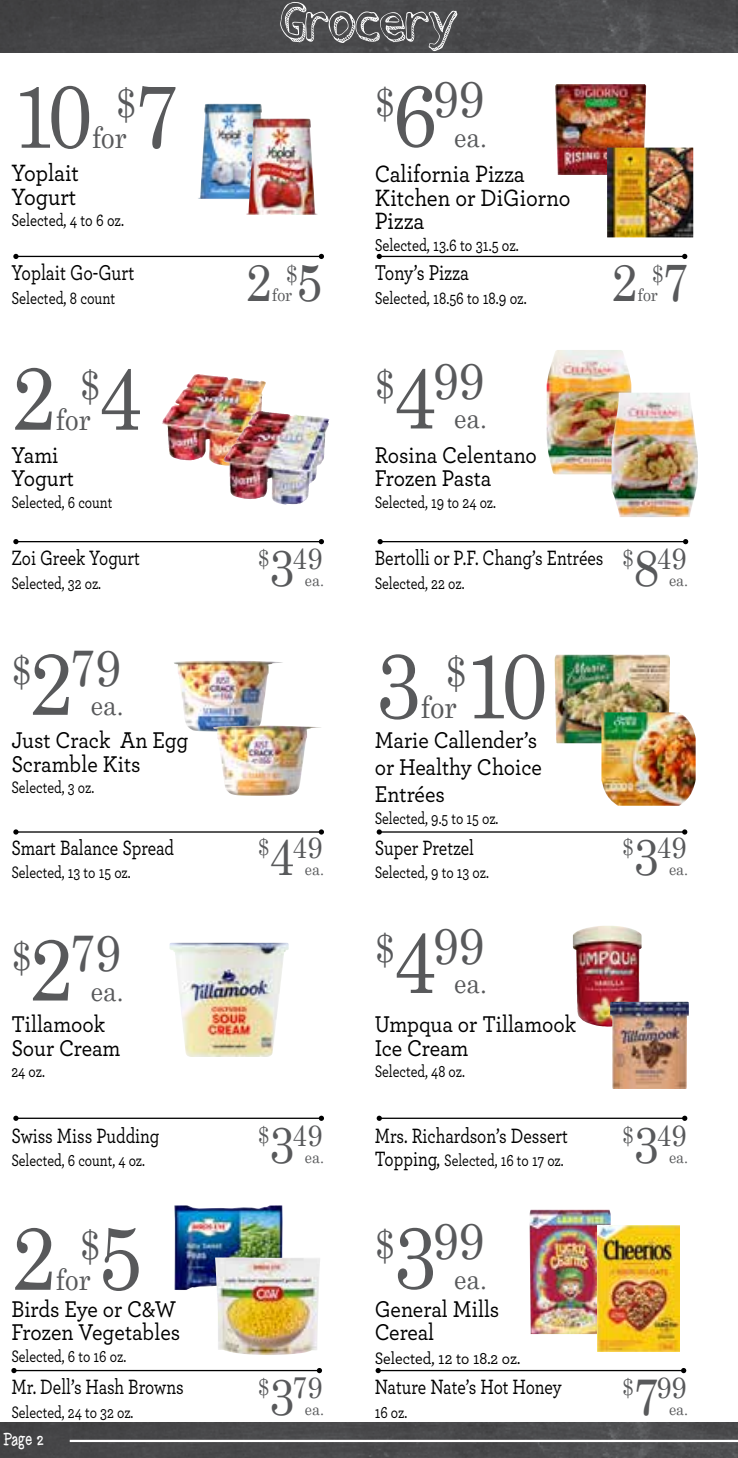
<style>
.page{position:relative;width:738px;height:1458px;background:#fff}
.page>*{position:absolute;margin:0;border:0;box-sizing:border-box;transform-origin:0 0}
.t1{font:92.7px "Century";color:#58595b;scale:.9 1}
.t2{font:89.77px "Century";color:#58595b;scale:.9 1}
.t3{font:58.5px "Stroke Dimension";color:#fff}
.t4{font:52.43px "Century";color:#58595b;scale:.9 1}
.t5{font:51.3px "Century";color:#58595b;scale:.9 1}
.t6{font:40.73px "Century";color:#58595b;scale:.9 1}
.t7{font:30.82px "Century";color:#58595b;scale:.9 1}
.t8{font:29.93px "Century";color:#58595b;scale:.9 1}
.t9{font:27.45px "Century";color:#58595b;scale:.9 1}
.t10{font:500 24.75px/23.4px "Archer";color:#000;scale:.9 1}
.t11{font:500 23.85px/23.4px "Archer";color:#000;scale:.9 1}
.t12{font:23.85px "Century";color:#58595b;scale:.9 1}
.t13{font:500 22.5px "Archer";color:#000;scale:.8 1}
.t14{font:500 21.82px "Archer";color:#000;scale:.8 1}
.t15{font:500 18px "Archer";color:#000;scale:.8 1}
.t16{font:18px "Just Playin";color:#fff;scale:.8 1}
.t17{font:17.55px "Century";color:#58595b;scale:.9 1}
.t18{font:500 17.32px "Archer";color:#000;scale:.8 1}
.t19{font:500 17.32px "Archer";color:#000;scale:.9 1}
.t20{font:15.97px "Century";color:#58595b;scale:.9 1}
.s1{font-size:89.77px}
.s2{font-size:39.82px}
.s3{font-size:87.98px}
.s4{font-size:52.43px}
.s5{font-size:23.4px}
.s6{font-size:51.3px}
.s7{font-size:21.82px}
</style>
<div class="page">
<img style="left:0;top:1422px;width:737px;height:36px">
<hr style="left:70px;top:1440px;width:667px;height:2px;background:#fff">
<img style="left:0;top:0;width:737px;height:53px">
<hr style="left:16px;top:256px;width:305px;height:1px;background:#000">
<svg style="left:13px;top:254px;width:6px;height:5px"></svg>
<svg style="left:318px;top:254px;width:6px;height:5px"></svg>
<hr style="left:378px;top:1370px;width:305px;height:1px;background:#000">
<svg style="left:375px;top:1368px;width:5px;height:5px"></svg>
<svg style="left:680px;top:1368px;width:5px;height:5px"></svg>
<hr style="left:379px;top:256px;width:305px;height:1px;background:#000">
<svg style="left:376px;top:254px;width:5px;height:5px"></svg>
<svg style="left:681px;top:254px;width:6px;height:5px"></svg>
<hr style="left:16px;top:541px;width:305px;height:1px;background:#000">
<svg style="left:13px;top:539px;width:6px;height:5px"></svg>
<svg style="left:318px;top:539px;width:6px;height:5px"></svg>
<hr style="left:380px;top:541px;width:305px;height:1px;background:#000">
<svg style="left:377px;top:539px;width:5px;height:5px"></svg>
<svg style="left:682px;top:539px;width:5px;height:5px"></svg>
<hr style="left:16px;top:831px;width:305px;height:2px;background:#000">
<svg style="left:13px;top:829px;width:6px;height:6px"></svg>
<svg style="left:318px;top:829px;width:6px;height:6px"></svg>
<hr style="left:379px;top:831px;width:305px;height:2px;background:#000">
<svg style="left:376px;top:829px;width:5px;height:6px"></svg>
<svg style="left:681px;top:829px;width:6px;height:6px"></svg>
<hr style="left:379px;top:1118px;width:305px;height:1px;background:#000">
<svg style="left:376px;top:1116px;width:5px;height:5px"></svg>
<svg style="left:681px;top:1116px;width:6px;height:5px"></svg>
<hr style="left:16px;top:1118px;width:305px;height:1px;background:#000">
<svg style="left:13px;top:1116px;width:6px;height:5px"></svg>
<svg style="left:318px;top:1116px;width:6px;height:5px"></svg>
<hr style="left:14px;top:1370px;width:305px;height:1px;background:#000">
<svg style="left:11px;top:1368px;width:6px;height:5px"></svg>
<svg style="left:316px;top:1368px;width:6px;height:5px"></svg>
<img style="left:198px;top:104px;width:70px;height:95px">
<img style="left:246px;top:119px;width:71px;height:96px">
<img style="left:162px;top:375px;width:74px;height:90px">
<img style="left:222px;top:412px;width:83px;height:93px">
<img style="left:174px;top:661px;width:109px;height:71px">
<img style="left:213px;top:726px;width:108px;height:70px">
<img style="left:169px;top:943px;width:119px;height:114px">
<img style="left:174px;top:1205px;width:108px;height:85px">
<img style="left:215px;top:1257px;width:105px;height:98px">
<img style="left:555px;top:84px;width:90px;height:91px">
<img style="left:606px;top:148px;width:86px;height:89px">
<img style="left:546px;top:350px;width:85px;height:124px">
<img style="left:611px;top:393px;width:86px;height:124px">
<img style="left:554px;top:655px;width:115px;height:89px">
<img style="left:601px;top:712px;width:94px;height:94px">
<img style="left:572px;top:926px;width:69px;height:101px">
<img style="left:609px;top:1002px;width:79px;height:87px">
<img style="left:529px;top:1210px;width:81px;height:124px">
<img style="left:597px;top:1226px;width:82px;height:126px">
<h3 class="t3" style="left:280px;top:-12px;width:178px">Grocery</h3>
<h3 class="t6" style="left:116px;top:68px;width:71px">$<span class="s1">7</span></h3>
<h3 class="t5" style="left:374px;top:56px;width:123px"><span class="s2">$</span><span class="s3">6</span>99</h3>
<h2 class="t2" style="left:11px;top:40px;width:91px">10</h2>
<h3 class="t8" style="left:92px;top:112px;width:40px">for</h3>
<h3 class="t9" style="left:454px;top:114px;width:38px">ea.</h3>
<h3 class="t10" style="left:11px;top:160px;width:77px">Yoplait<br>Yogurt</h3>
<p class="t15" style="left:11px;top:207px;width:142px">Selected, 4 to 6 oz.</p>
<p class="t13" style="left:11px;top:256px;width:155px">Yoplait Go-Gurt</p>
<p class="t15" style="left:11px;top:285px;width:131px">Selected, 8 count</p>
<h3 class="t4" style="left:246px;top:238px;width:31px">2</h3>
<h3 class="t12" style="left:286px;top:254px;width:42px">$<span class="s4">5</span></h3>
<p class="t17" style="left:272px;top:280px;width:24px">for</p>
<h3 class="t10" style="left:374px;top:161px;width:219px">California Pizza<br>Kitchen or DiGiorno<br>Pizza</h3>
<p class="t15" style="left:374px;top:232px;width:182px">Selected, 13.6 to 31.5 oz.</p>
<p class="t13" style="left:374px;top:256px;width:119px">Tony’s Pizza</p>
<p class="t15" style="left:374px;top:285px;width:191px">Selected, 18.56 to 18.9 oz.</p>
<h3 class="t4" style="left:611px;top:238px;width:31px">2</h3>
<h3 class="t12" style="left:651px;top:254px;width:42px">$<span class="s4">7</span></h3>
<p class="t17" style="left:637px;top:280px;width:24px">for</p>
<h2 class="t2" style="left:11px;top:322px;width:51px">2</h2>
<h3 class="t6" style="left:80px;top:350px;width:71px">$<span class="s1">4</span></h3>
<h3 class="t8" style="left:56px;top:394px;width:40px">for</h3>
<h3 class="t11" style="left:11px;top:442px;width:71px">Yami<br>Yogurt</h3>
<p class="t18" style="left:11px;top:490px;width:128px">Selected, 6 count</p>
<p class="t14" style="left:11px;top:542px;width:162px">Zoi Greek Yogurt</p>
<p class="t18" style="left:11px;top:571px;width:114px">Selected, 32 oz.</p>
<h3 class="t8" style="left:258px;top:533px;width:73px"><span class="s5">$</span><span class="s6">3</span>49</h3>
<p class="t20" style="left:304px;top:567px;width:23px">ea.</p>
<h3 class="t5" style="left:374px;top:338px;width:123px"><span class="s2">$</span><span class="s3">4</span>99</h3>
<h3 class="t9" style="left:454px;top:396px;width:38px">ea.</h3>
<h3 class="t11" style="left:374px;top:442px;width:182px">Rosina Celentano<br>Frozen Pasta</h3>
<p class="t18" style="left:374px;top:490px;width:153px">Selected, 19 to 24 oz.</p>
<p class="t14" style="left:374px;top:542px;width:287px">Bertolli or P.F. Chang’s Entrées</p>
<p class="t18" style="left:374px;top:571px;width:114px">Selected, 22 oz.</p>
<h3 class="t8" style="left:621px;top:533px;width:73px"><span class="s5">$</span><span class="s6">8</span>49</h3>
<p class="t20" style="left:668px;top:567px;width:23px">ea.</p>
<h3 class="t5" style="left:11px;top:624px;width:123px"><span class="s2">$</span><span class="s3">2</span>79</h3>
<h3 class="t9" style="left:91px;top:682px;width:38px">ea.</h3>
<h3 class="t11" style="left:11px;top:728px;width:198px">Just Crack An Egg<br>Scramble Kits</h3>
<p class="t18" style="left:11px;top:775px;width:105px">Selected, 3 oz.</p>
<p class="t14" style="left:11px;top:832px;width:205px">Smart Balance Spread</p>
<p class="t18" style="left:11px;top:860px;width:151px">Selected, 13 to 15 oz.</p>
<h3 class="t5" style="left:11px;top:910px;width:123px"><span class="s2">$</span><span class="s3">2</span>79</h3>
<h3 class="t9" style="left:91px;top:968px;width:38px">ea.</h3>
<h3 class="t11" style="left:11px;top:1011px;width:123px">Tillamook<br>Sour Cream</h3>
<p class="t18" style="left:11px;top:1059px;width:43px">24 oz.</p>
<p class="t14" style="left:11px;top:1120px;width:187px">Swiss Miss Pudding</p>
<p class="t18" style="left:11px;top:1148px;width:168px">Selected, 6 count, 4 oz.</p>
<h3 class="t8" style="left:258px;top:822px;width:73px"><span class="s5">$</span><span class="s6">4</span>49</h3>
<p class="t20" style="left:304px;top:856px;width:23px">ea.</p>
<h3 class="t8" style="left:258px;top:1110px;width:73px"><span class="s5">$</span><span class="s6">3</span>49</h3>
<p class="t20" style="left:304px;top:1144px;width:23px">ea.</p>
<h1 class="t1" style="left:374px;top:607px;width:193px">3 <sup>$</sup>10</h1>
<h3 class="t7" style="left:421px;top:681px;width:41px">for</h3>
<h3 class="t11" style="left:374px;top:726px;width:187px;line-height:27px">Marie Callender’s or Healthy Choice<br>Entrées</h3>
<p class="t18" style="left:374px;top:806px;width:156px">Selected, 9.5 to 15 oz.</p>
<p class="t14" style="left:374px;top:832px;width:126px">Super Pretzel</p>
<p class="t18" style="left:374px;top:860px;width:144px">Selected, 9 to 13 oz.</p>
<h3 class="t5" style="left:374px;top:902px;width:123px"><span class="s2">$</span><span class="s3">4</span>99</h3>
<h3 class="t9" style="left:454px;top:960px;width:38px">ea.</h3>
<h3 class="t11" style="left:374px;top:1011px;width:225px">Umpqua or Tillamook<br>Ice Cream</h3>
<p class="t18" style="left:374px;top:1059px;width:114px">Selected, 48 oz.</p>
<p class="t14" style="left:374px;top:1120px;width:243px">Mrs. Richardson’s Dessert</p>
<p class="t18" style="left:374px;top:1148px;width:238px"><span class="s7">Topping,</span> Selected, 16 to 17 oz.</p>
<h3 class="t6" style="left:80px;top:1210px;width:71px">$<span class="s1">5</span></h3>
<h3 class="t5" style="left:374px;top:1198px;width:123px"><span class="s2">$</span><span class="s3">3</span>99</h3>
<h2 class="t2" style="left:11px;top:1182px;width:51px">2</h2>
<h3 class="t8" style="left:56px;top:1254px;width:40px">for</h3>
<h3 class="t9" style="left:454px;top:1256px;width:38px">ea.</h3>
<h3 class="t11" style="left:11px;top:1296px;width:189px">Birds Eye or C&amp;W<br>Frozen Vegetables</h3>
<p class="t18" style="left:11px;top:1344px;width:145px">Selected, 6 to 16 oz.</p>
<p class="t14" style="left:11px;top:1371px;width:217px">Mr. Dell’s Hash Browns</p>
<p class="t18" style="left:11px;top:1400px;width:154px">Selected, 24 to 32 oz.</p>
<p class="t16" style="left:3px;top:1431px;width:51px">Page 2</p>
<h3 class="t8" style="left:258px;top:1362px;width:73px"><span class="s5">$</span><span class="s6">3</span>79</h3>
<p class="t20" style="left:304px;top:1396px;width:23px">ea.</p>
<h3 class="t11" style="left:374px;top:1296px;width:140px">General Mills<br>Cereal</h3>
<p class="t19" style="left:374px;top:1346px;width:163px">Selected, 12 to 18.2 oz.</p>
<p class="t14" style="left:374px;top:1371px;width:235px">Nature Nate’s Hot Honey</p>
<p class="t18" style="left:374px;top:1400px;width:42px">16 oz.</p>
<h3 class="t8" style="left:621px;top:822px;width:73px"><span class="s5">$</span><span class="s6">3</span>49</h3>
<p class="t20" style="left:668px;top:856px;width:23px">ea.</p>
<h3 class="t8" style="left:621px;top:1110px;width:73px"><span class="s5">$</span><span class="s6">3</span>49</h3>
<p class="t20" style="left:668px;top:1144px;width:23px">ea.</p>
<h3 class="t8" style="left:621px;top:1362px;width:73px"><span class="s5">$</span><span class="s6">7</span>99</h3>
<p class="t20" style="left:668px;top:1396px;width:23px">ea.</p>
</div>
